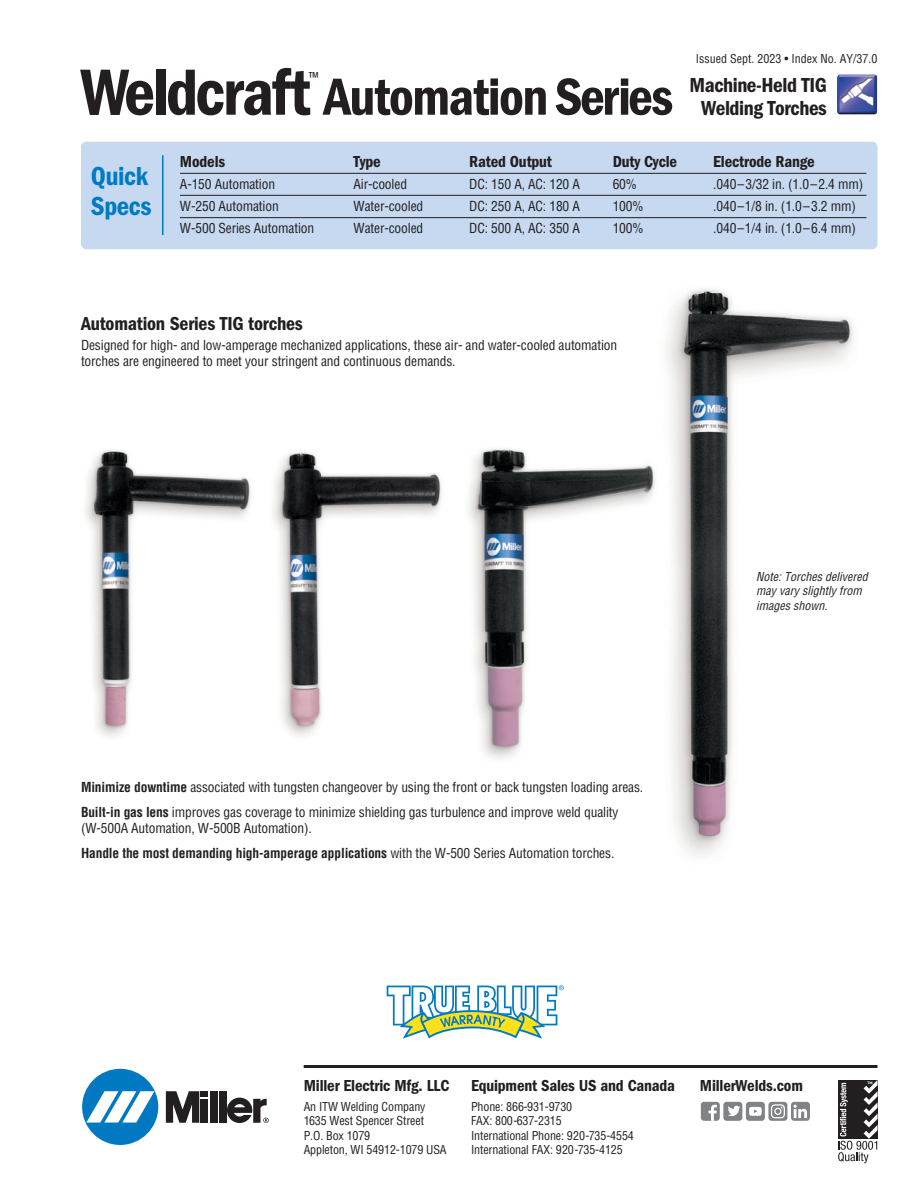
<style>
.page{position:relative;width:918px;height:1188px;background:#fff}
.page>*{position:absolute;margin:0;border:0;box-sizing:border-box;transform-origin:0 0}
.t1{font:67.5px "ITC Franklin Gothic Std Dm Cd";letter-spacing:-.04em;color:#231f20}
.t2{font:54px "ITC Franklin Gothic Std Dm Cd";letter-spacing:-.03em;color:#231f20}
.t3{font:27px/30px "ITC Franklin Gothic Std Dm Cd";letter-spacing:-.015em;color:#007bc3}
.t4{font:21px/22.5px "ITC Franklin Gothic Std Dm Cd";letter-spacing:-.02em;color:#231f20;text-align:center}
.t5{font:19.5px "ITC Franklin Gothic Std Dm Cd";letter-spacing:-.01em;color:#231f20}
.t6{font:16.5px "ITC Franklin Gothic Std Dm Cd";letter-spacing:-.01em;color:#231f20}
.t7{font:condensed 15px "ITC Franklin Gothic Std";color:#231f20}
.t8{font:condensed 13.5px/16.2px "Helvetica";letter-spacing:-.01em;color:#231f20}
.t9{font:700 condensed 13.5px "Helvetica";letter-spacing:-.01em;color:#231f20}
.t10{font:condensed 12px/14.4px "Helvetica";letter-spacing:-.01em;color:#231f20}
.t11{font:italic condensed 12px/14.4px "Helvetica";color:#231f20}
.s1{font-weight:700}
.s2{font-weight:400}
</style>
<div class="page">
<img style="left:85px;top:288px;width:769px;height:569px">
<div style="left:81px;top:142px;width:796px;height:107px;background:#c6d9f0;border-radius:5px"></div>
<img style="left:837px;top:74px;width:40px;height:41px">
<hr style="left:162px;top:155px;width:2px;height:80px;background:#007bc3">
<hr style="left:180px;top:173px;width:686px;height:1px;background:#231f20">
<hr style="left:180px;top:195px;width:686px;height:1px;background:#231f20">
<hr style="left:180px;top:217px;width:686px;height:1px;background:#231f20">
<svg style="left:387px;top:985px;width:177px;height:54px"></svg>
<div style="left:82px;top:1069px;width:76px;height:76px;background:#0079c2;border-radius:50%"></div>
<svg style="left:86px;top:1091px;width:68px;height:32px"></svg>
<div style="left:210px;top:1091px;width:7px;height:32px;background:#231f20"></div>
<div style="left:219px;top:1091px;width:7px;height:32px;background:#231f20"></div>
<div style="left:201px;top:1091px;width:7px;height:6px;background:#231f20"></div>
<div style="left:201px;top:1099px;width:7px;height:24px;background:#231f20"></div>
<svg style="left:166px;top:1091px;width:33px;height:32px"></svg>
<svg style="left:227px;top:1098px;width:42px;height:25px"></svg>
<hr style="left:304px;top:1065px;width:573px;height:3px;background:#231f20">
<svg style="left:838px;top:1080px;width:40px;height:83px"></svg>
<div style="left:791px;top:1102px;width:19px;height:19px;background:#808285;border-radius:3px"></div>
<svg style="left:793px;top:1105px;width:14px;height:13px"></svg>
<div style="left:723px;top:1102px;width:19px;height:19px;background:#808285;border-radius:3px"></div>
<svg style="left:728px;top:1106px;width:12px;height:10px"></svg>
<div style="left:746px;top:1102px;width:19px;height:19px;background:#808285;border-radius:3px"></div>
<svg style="left:749px;top:1107px;width:13px;height:9px"></svg>
<div style="left:701px;top:1102px;width:19px;height:19px;background:#808285;border-radius:3px"></div>
<svg style="left:708px;top:1105px;width:9px;height:16px"></svg>
<div style="left:768px;top:1102px;width:19px;height:19px;background:#808285;border-radius:3px"></div>
<svg style="left:771px;top:1104px;width:14px;height:14px"></svg>
<p class="t10" style="left:696px;top:52px;width:183px">Issued Sept. 2023 • Index No. AY/37.0</p>
<p class="t1" style="left:80px;top:70px;width:232px">Weldcraft</p>
<p class="t7" style="left:309px;top:68px;width:12px">™</p>
<p class="t2" style="left:324px;top:79px;width:351px">AutomationSeries</p>
<p class="t4" style="left:689px;top:76px;width:139px">Machine-Held TIG<br>Welding Torches</p>
<p class="t3" style="left:91px;top:163px;width:62px">Quick<br>Specs</p>
<p class="t6" style="left:180px;top:156px;width:47px">Models</p>
<p class="t6" style="left:354px;top:156px;width:29px">Type</p>
<p class="t6" style="left:469px;top:156px;width:84px">Rated Output</p>
<p class="t6" style="left:613px;top:156px;width:66px">Duty Cycle</p>
<p class="t6" style="left:713px;top:156px;width:103px">Electrode Range</p>
<p class="t8" style="left:180px;top:177px;width:97px">A-150 Automation</p>
<p class="t8" style="left:354px;top:177px;width:55px">Air-cooled</p>
<p class="t8" style="left:469px;top:177px;width:112px">DC: 150 A, AC: 120 A</p>
<p class="t8" style="left:613px;top:177px;width:26px">60%</p>
<p class="t8" style="left:713px;top:177px;width:152px">.040–3/32 in. (1.0–2.4 mm)</p>
<p class="t8" style="left:180px;top:199px;width:100px">W-250 Automation</p>
<p class="t8" style="left:354px;top:199px;width:71px">Water-cooled</p>
<p class="t8" style="left:469px;top:199px;width:112px">DC: 250 A, AC: 180 A</p>
<p class="t8" style="left:613px;top:199px;width:33px">100%</p>
<p class="t8" style="left:713px;top:199px;width:144px">.040–1/8 in. (1.0–3.2 mm)</p>
<p class="t8" style="left:180px;top:222px;width:136px">W-500 Series Automation</p>
<p class="t8" style="left:354px;top:222px;width:71px">Water-cooled</p>
<p class="t8" style="left:469px;top:222px;width:112px">DC: 500 A, AC: 350 A</p>
<p class="t8" style="left:613px;top:222px;width:33px">100%</p>
<p class="t8" style="left:713px;top:222px;width:144px">.040–1/4 in. (1.0–6.4 mm)</p>
<p class="t5" style="left:81px;top:317px;width:223px">Automation Series TIG torches</p>
<p class="t8" style="left:81px;top:338px;width:538px">Designed for high- and low-amperage mechanized applications, these air- and water-cooled automation torches are engineered to meet your stringent and continuous demands.</p>
<p class="t8" style="left:81px;top:780px;width:564px"><span class="s1">Minimize downtime</span> associated with tungsten changeover by using the front or back tungsten loading areas.</p>
<p class="t8" style="left:81px;top:805px;width:539px"><span class="s1">Built-in gas lens</span> improves gas coverage to minimize shielding gas turbulence and improve weld quality (W-500A Automation, W-500B Automation).</p>
<p class="t9" style="left:81px;top:848px;width:535px">Handle the most demanding high-amperage applications <span class="s2">with the W-500 Series Automation torches.</span></p>
<p class="t11" style="left:756px;top:570px;width:116px">Note:Torches delivered may vary slightly from images shown.</p>
<p class="t6" style="left:304px;top:1080px;width:147px">Miller Electric Mfg. LLC</p>
<p class="t10" style="left:304px;top:1100px;width:144px">An ITW Welding Company<br>1635 West Spencer Street<br>P.O. Box 1079<br>Appleton, WI 54912-1079 USA</p>
<p class="t6" style="left:471px;top:1080px;width:206px">Equipment Sales US and Canada</p>
<p class="t6" style="left:700px;top:1080px;width:105px">MillerWelds.com</p>
<p class="t10" style="left:471px;top:1100px;width:164px">Phone: 866-931-9730<br>FAX: 800-637-2315<br>International Phone: 920-735-4554<br>International FAX: 920-735-4125</p>
</div>
